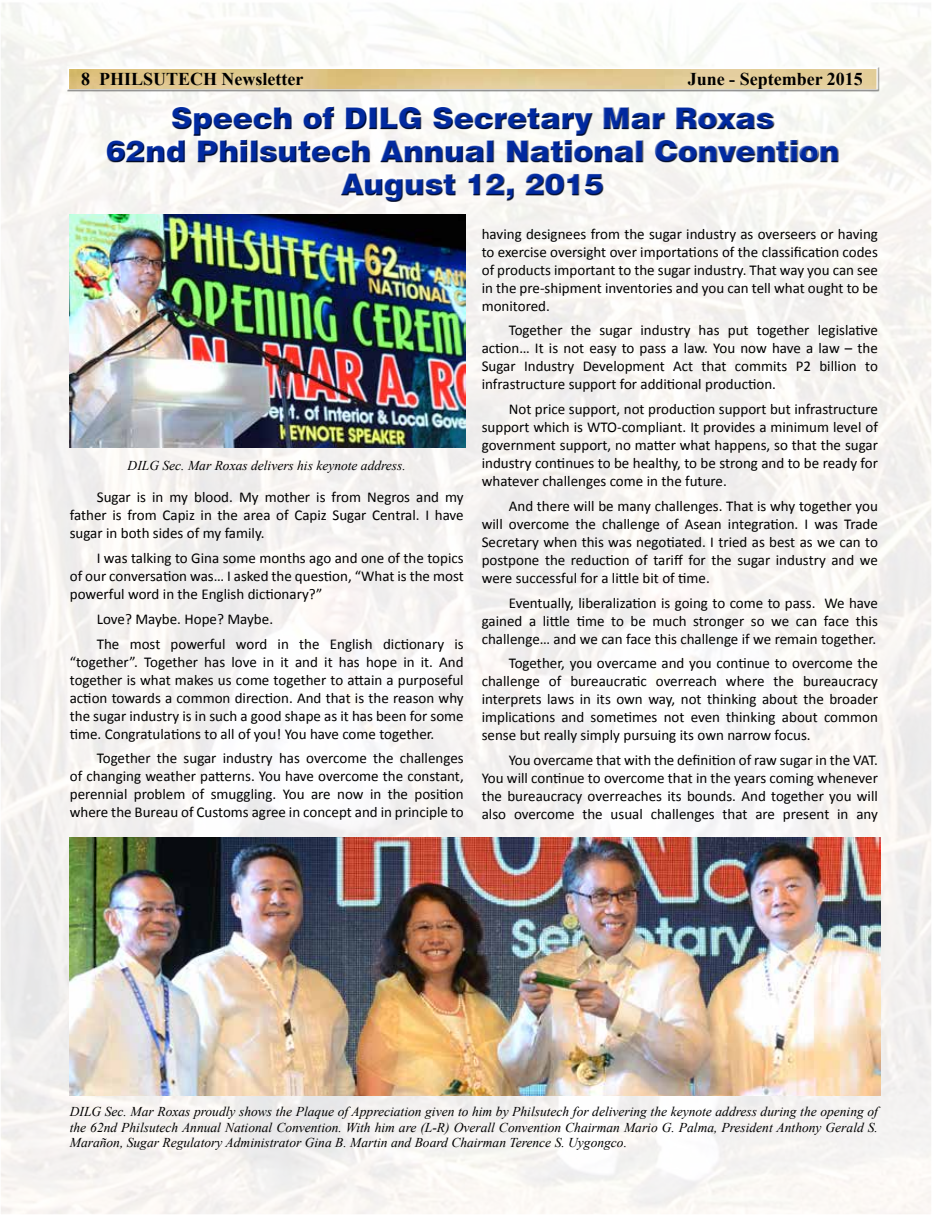
<style>
.page{position:relative;width:932px;height:1215px;background:#fff}
.page>*{position:absolute;margin:0;border:0;box-sizing:border-box;transform-origin:0 0}
.t1{font:900 30px/33px "Swiss 721 BT";color:#0029a0;text-align:center}
.t2{font:700 18px "Times New Roman";color:#000}
.t3{font:15px/18px "Calibri";color:#000;text-align:justify}
.t4{font:italic 13.5px/15.8px "Times New Roman";color:#000;text-align:justify}
</style>
<div class="page">
<img style="left:2px;top:3px;width:928px;height:1210px">
<div style="left:67px;top:67px;width:812px;height:23px;background:#fff"></div>
<div style="left:67px;top:68px;width:812px;height:24px;background:#000;opacity:.46"></div>
<img style="left:70px;top:837px;width:810px;height:259px">
<img style="left:70px;top:214px;width:396px;height:234px">
<div style="left:106px;top:107px;width:732px;height:95px;background:#000;opacity:.75"></div>
<p class="t2" style="left:81px;top:66px;width:224px">8 PHILSUTECH Newsletter</p>
<p class="t2" style="left:687px;top:66px;width:177px">June - September 2015</p>
<h1 class="t1" style="left:106px;top:101px;width:734px">Speech of DILG Secretary Mar Roxas<br>62nd Philsutech Annual National Convention<br>August 12, 2015</h1>
<p class="t4" style="left:128px;top:457px;width:280px">DILG Sec. Mar Roxas delivers his keynote address.</p>
<p class="t3" style="left:70px;top:488px;width:395px;text-indent:27px">Sugar is in my blood. My mother is from Negros and my father is from Capiz in the area of Capiz Sugar Central. I have sugar in both sides of my family.</p>
<p class="t3" style="left:70px;top:549px;width:395px;text-indent:27px">I was talking to Gina some months ago and one of the topics of our conversation was… I asked the question, “What is the most powerful word in the English dictionary?”</p>
<p class="t3" style="left:97px;top:606px;width:368px;line-height:24.8px">Love? Maybe. Hope? Maybe.<br>The most powerful word in the English dictionary is</p>
<p class="t3" style="left:70px;top:652px;width:395px">“together”. Together has love in it and it has hope in it. And together is what makes us come together to attain a purposeful action towards a common direction. And that is the reason why the sugar industry is in such a good shape as it has been for some time. Congratulations to all of you! You have come together.</p>
<p class="t3" style="left:70px;top:749px;width:395px;text-indent:27px">Together the sugar industry has overcome the challenges of changing weather patterns. You have overcome the constant, perennial problem of smuggling. You are now in the position where the Bureau of Customs agree in concept and in principle to</p>
<p class="t3" style="left:482px;top:224px;width:398px">having designees from the sugar industry as overseers or having to exercise oversight over importations of the classification codes of products important to the sugar industry. That way you can see in the pre-shipment inventories and you can tell what ought to be monitored.</p>
<p class="t3" style="left:482px;top:321px;width:398px;text-indent:27px">Together the sugar industry has put together legislative action… It is not easy to pass a law. You now have a law – the Sugar Industry Development Act that commits P2 billion to infrastructure support for additional production.</p>
<p class="t3" style="left:482px;top:400px;width:398px;text-indent:27px">Not price support, not production support but infrastructure support which is WTO-compliant. It provides a minimum level of government support, no matter what happens, so that the sugar industry continues to be healthy, to be strong and to be ready for whatever challenges come in the future.</p>
<p class="t3" style="left:482px;top:496px;width:398px;text-indent:27px">And there will be many challenges. That is why together you will overcome the challenge of Asean integration. I was Trade Secretary when this was negotiated. I tried as best as we can to postpone the reduction of tariff for the sugar industry and we were successful for a little bit of time.</p>
<p class="t3" style="left:482px;top:593px;width:398px;text-indent:27px">Eventually, liberalization is going to come to pass. We have gained a little time to be much stronger so we can face this challenge… and we can face this challenge if we remain together.</p>
<p class="t3" style="left:482px;top:654px;width:398px;text-indent:27px">Together, you overcame and you continue to overcome the challenge of bureaucratic overreach where the bureaucracy interprets laws in its own way, not thinking about the broader implications and sometimes not even thinking about common sense but really simply pursuing its own narrow focus.</p>
<p class="t3" style="left:482px;top:751px;width:398px;text-indent:27px">You overcame that with the definition of raw sugar in the VAT.<br>You will continue to overcome that in the years coming whenever the bureaucracy overreaches its bounds. And together you will also overcome the usual challenges that are present in any</p>
<p class="t4" style="left:70px;top:1103px;width:809px">DILG Sec. Mar Roxas proudly shows the Plaque of Appreciation given to him by Philsutech for delivering the keynote address during the opening of the 62nd Philsutech Annual National Convention. With him are (L-R) Overall Convention Chairman Mario G. Palma, President Anthony Gerald S.<br>Marañon, Sugar Regulatory Administrator Gina B. Martin and Board Chairman Terence S. Uygongco.</p>
</div>
